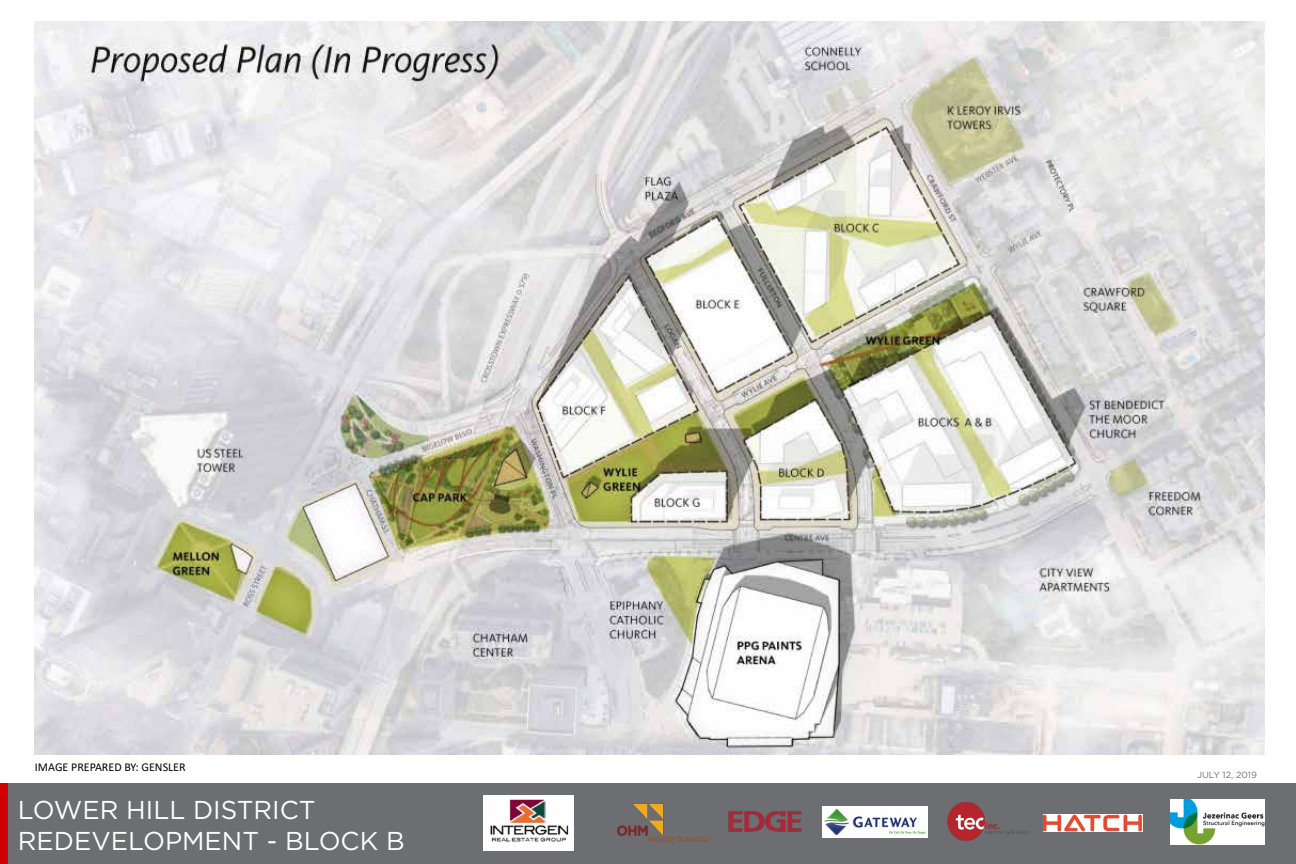
<style>
.page{position:relative;width:1296px;height:864px;background:#fff}
.page>*{position:absolute;margin:0;border:0;box-sizing:border-box;transform-origin:0 0}
.t1{font:25.8px/31px "Gotham";color:#fff}
.t2{font:12px "Calibri";color:#000}
.t3{font:9px "Gotham";color:#717073}
</style>
<div class="page">
<div style="left:5px;top:784px;width:1291px;height:80px;background:#6d6e71"></div>
<div style="left:0;top:784px;width:8px;height:80px;background:#d10000"></div>
<img style="left:617px;top:804px;width:95px;height:40px">
<img style="left:483px;top:795px;width:91px;height:55px">
<img style="left:728px;top:811px;width:73px;height:21px">
<img style="left:947px;top:802px;width:81px;height:39px">
<img style="left:822px;top:807px;width:105px;height:31px">
<img style="left:1043px;top:815px;width:100px;height:17px">
<img style="left:1170px;top:799px;width:94px;height:45px">
<img style="left:35px;top:22px;width:1229px;height:733px">
<p class="t2" style="left:35px;top:759px;width:152px">IMAGE PREPARED BY: GENSLER</p>
<p class="t1" style="left:18px;top:794px;width:388px">LOWER HILL DISTRICT<br>REDEVELOPMENT - BLOCK B</p>
<p class="t3" style="left:1197px;top:769px;width:61px">JULY 12, 2019</p>
</div>
